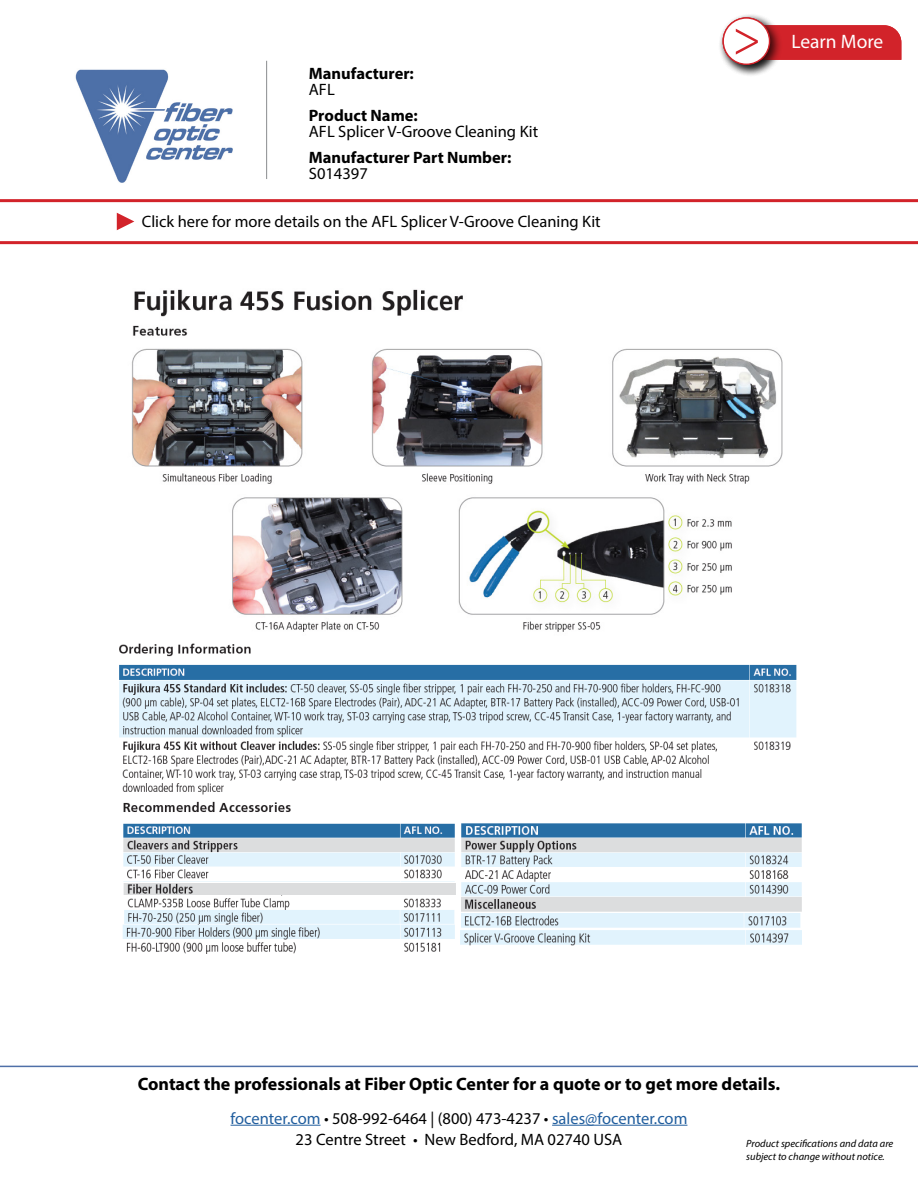
<style>
.page{position:relative;width:918px;height:1188px;background:#fff}
.page>*{position:absolute;margin:0;border:0;box-sizing:border-box;transform-origin:0 0}
.t1{font:51px "Minion Pro";color:#d2232a}
.t2{font:19.5px "Myriad Pro";color:#fff}
.t3{font:700 18px "Myriad Pro";color:#000}
.t4{font:16.5px/16.5px "Myriad Pro";color:#000}
.t5{font:16.5px "Myriad Pro";color:#215e9e}
.t6{font:700 16.5px/16.5px "Myriad Pro";color:#000}
.t7{font:italic 10.5px "Myriad Pro";color:#000}
.s1{font-weight:400}
.s2{font-weight:700}
.s3{color:#000}
</style>
<div class="page">
<hr style="left:231px;top:1125px;width:90px;height:1px;background:#215e9e">
<hr style="left:552px;top:1125px;width:135px;height:1px;background:#215e9e">
<hr style="left:0;top:1066px;width:918px;height:1px;background:#4f70a8">
<img style="left:75px;top:69px;width:158px;height:114px">
<hr style="left:266px;top:61px;width:1px;height:118px;background:#8a8c8e">
<hr style="left:0;top:241px;width:918px;height:3px;background:#d2232a">
<svg style="left:117px;top:213px;width:17px;height:17px"></svg>
<div style="left:783px;top:25px;width:118px;height:35px;background:#d2232a"></div>
<div style="left:718px;top:13px;width:65px;height:64px;background:#000;opacity:.75"></div>
<div style="left:723px;top:18px;width:47px;height:46px;background:#fff;border-radius:50%"></div>
<div style="left:723px;top:17px;width:47px;height:48px;border:1px solid #d2232a;border-radius:50%"></div>
<hr style="left:0;top:199px;width:918px;height:3px;background:#d2232a">
<img style="left:132px;top:289px;width:651px;height:343px">
<img style="left:119px;top:643px;width:678px;height:151px">
<img style="left:123px;top:801px;width:332px;height:78px">
<img style="left:461px;top:823px;width:341px;height:73px">
<img style="left:123px;top:884px;width:332px;height:11px">
<img style="left:123px;top:895px;width:332px;height:58px">
<img style="left:461px;top:898px;width:340px;height:13px">
<img style="left:461px;top:914px;width:340px;height:14px">
<img style="left:461px;top:931px;width:341px;height:15px">
<p class="t6" style="left:309px;top:64px;width:107px">Manufacturer:<br><span class="s1">AFL</span></p>
<p class="t4" style="left:309px;top:107px;width:231px"><span class="s2">Product Name:<br></span>AFL Splicer V-Groove Cleaning Kit</p>
<p class="t6" style="left:309px;top:148px;width:204px">Manufacturer Part Number:</p>
<p class="t4" style="left:309px;top:165px;width:60px">S014397</p>
<p class="t4" style="left:142px;top:213px;width:460px">Click here for more details on the AFL Splicer V-Groove Cleaning Kit</p>
<p class="t1" style="left:733px;top:4px;width:30px">&gt;</p>
<p class="t2" style="left:791px;top:30px;width:93px">Learn More</p>
<p class="t3" style="left:138px;top:1072px;width:644px">Contact the professionals at Fiber Optic Center for a quote or to get more details.</p>
<p class="t5" style="left:231px;top:1108px;width:458px">focenter.com <span class="s3">• 508-992-6464 | (800) 473-4237 •</span> sales@focenter.com</p>
<p class="t4" style="left:296px;top:1131px;width:328px">23 Centre Street • New Bedford, MA 02740 USA</p>
<p class="t7" style="left:746px;top:1137px;width:149px">Product specifications and data are</p>
<p class="t7" style="left:746px;top:1150px;width:140px">subject to change without notice.</p>
</div>
